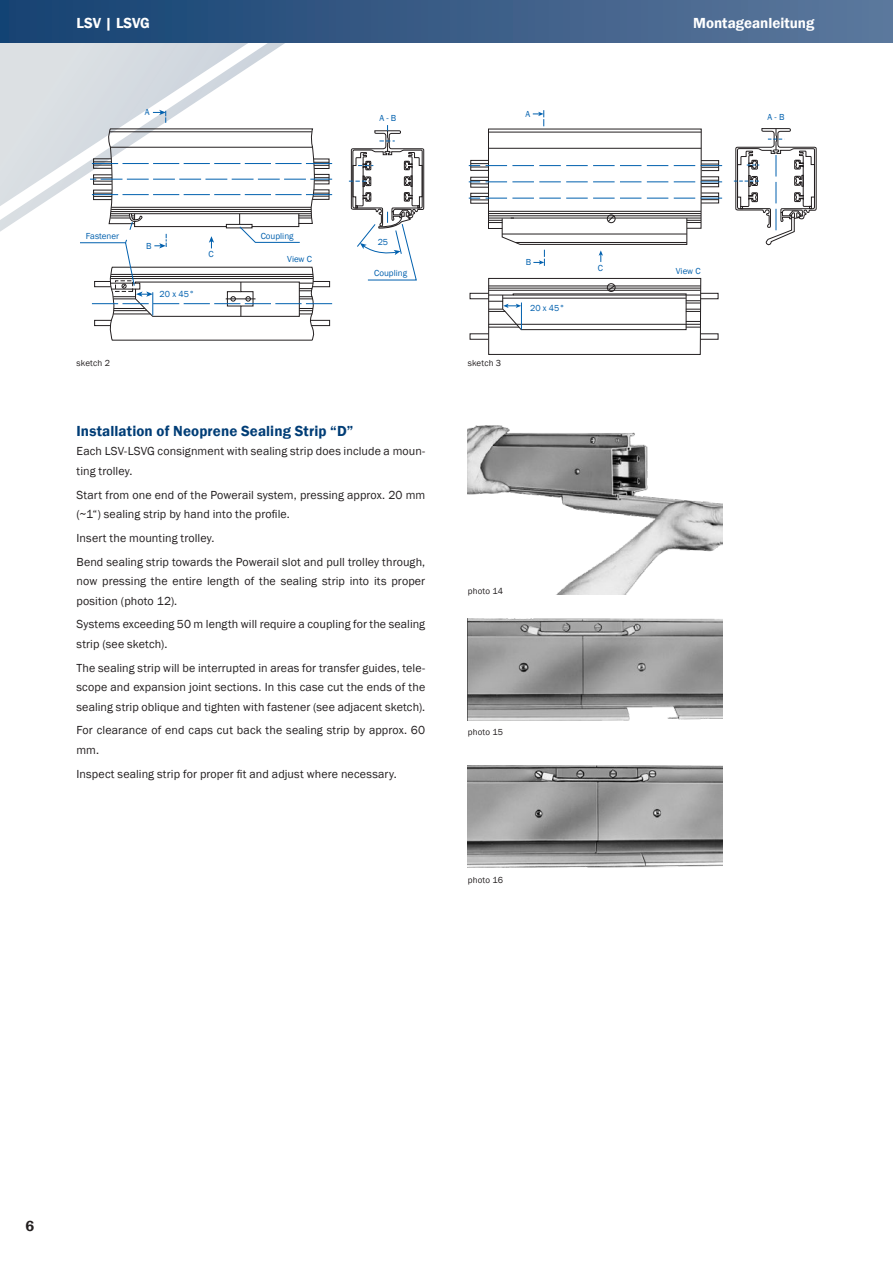
<style>
.page{position:relative;width:893px;height:1263px;background:#fff}
.page>*{position:absolute;margin:0;border:0;box-sizing:border-box;transform-origin:0 0}
.t1{font:600 15px "Franklin Gothic";letter-spacing:.005em;color:#003d76}
.t2{font:600 15px "Franklin Gothic";color:#fff}
.t3{font:600 15px "Franklin Gothic";color:#231f20}
.t4{font:12px/19.5px "Franklin Gothic";letter-spacing:.01em;color:#231f20}
.t5{font:9px "Franklin Gothic";color:#0160ae}
.t6{font:9px "Franklin Gothic";letter-spacing:.02em;color:#231f20}
</style>
<div class="page">
<svg style="left:0;top:43px;width:333px;height:172px"></svg>
<div style="left:0;top:0;width:893px;height:43px;background:linear-gradient(to right,#154272,#5d789c)"></div>
<div style="left:700px;top:293px;width:18px;height:6px;border:1px solid #231f20"></div>
<div style="left:470px;top:293px;width:19px;height:6px;border:1px solid #231f20"></div>
<svg style="left:488px;top:278px;width:213px;height:77px"></svg>
<svg style="left:734px;top:128px;width:82px;height:117px"></svg>
<svg style="left:469px;top:110px;width:253px;height:156px"></svg>
<svg style="left:153px;top:110px;width:13px;height:13px"></svg>
<svg style="left:79px;top:129px;width:253px;height:212px"></svg>
<svg style="left:349px;top:125px;width:75px;height:156px"></svg>
<img style="left:468px;top:425px;width:255px;height:169px">
<img style="left:468px;top:618px;width:255px;height:102px">
<img style="left:468px;top:765px;width:255px;height:103px">
<p class="t2" style="left:77px;top:14px;width:75px">LSV | LSVG</p>
<p class="t2" style="left:693px;top:14px;width:123px">Montageanleitung</p>
<p class="t5" style="left:145px;top:106px;width:6px">A</p>
<p class="t5" style="left:379px;top:113px;width:19px">A - B</p>
<p class="t5" style="left:525px;top:108px;width:6px">A</p>
<p class="t5" style="left:86px;top:230px;width:35px">Fastener</p>
<p class="t5" style="left:261px;top:230px;width:35px">Coupling</p>
<p class="t5" style="left:287px;top:253px;width:26px">View C</p>
<p class="t5" style="left:146px;top:240px;width:7px">B</p>
<p class="t5" style="left:208px;top:249px;width:7px">C</p>
<p class="t6" style="left:77px;top:358px;width:35px">sketch 2</p>
<p class="t5" style="left:160px;top:289px;width:36px">20 x 45°</p>
<p class="t5" style="left:378px;top:237px;width:12px">25</p>
<p class="t5" style="left:374px;top:267px;width:35px">Coupling</p>
<p class="t1" style="left:77px;top:421px;width:278px">Installation of Neoprene Sealing Strip “D”</p>
<p class="t4" style="left:77px;top:442px;width:350px">Each LSV-LSVG consignment with sealing strip does include a moun&shy;ting trolley.</p>
<p class="t4" style="left:77px;top:485px;width:350px">Start from one end of the Powerail system, pressing approx. 20 mm (~1“) sealing strip by hand into the profile.</p>
<p class="t4" style="left:77px;top:526px;width:350px;line-height:23.7px">Insert the mounting trolley.<br>Bend sealing strip towards the Powerail slot and pull trolley through,</p>
<p class="t4" style="left:77px;top:571px;width:350px">now pressing the entire length of the sealing strip into its proper position (photo 12).</p>
<p class="t4" style="left:77px;top:615px;width:350px">Systems exceeding 50 m length will require a coupling for the sealing strip (see sketch).</p>
<p class="t4" style="left:77px;top:658px;width:350px;text-align:justify">The sealing strip will be interrupted in areas for transfer guides, tele&shy;scope and expansion joint sections. In this case cut the ends of the sealing strip oblique and tighten with fastener (see adjacent sketch).</p>
<p class="t4" style="left:77px;top:721px;width:350px">For clearance of end caps cut back the sealing strip by approx. 60 mm.</p>
<p class="t4" style="left:77px;top:764px;width:322px">Inspect sealing strip for proper fit and adjust where necessary.</p>
<p class="t6" style="left:468px;top:358px;width:35px">sketch 3</p>
<p class="t5" style="left:526px;top:256px;width:7px">B</p>
<p class="t5" style="left:530px;top:303px;width:36px">20 x 45°</p>
<p class="t5" style="left:598px;top:262px;width:7px">C</p>
<p class="t5" style="left:676px;top:265px;width:26px">View C</p>
<p class="t6" style="left:468px;top:585px;width:37px">photo 14</p>
<p class="t6" style="left:468px;top:726px;width:37px">photo 15</p>
<p class="t6" style="left:468px;top:874px;width:37px">photo 16</p>
<p class="t5" style="left:767px;top:112px;width:18px">A - B</p>
<p class="t3" style="left:26px;top:1217px;width:10px">6</p>
</div>
